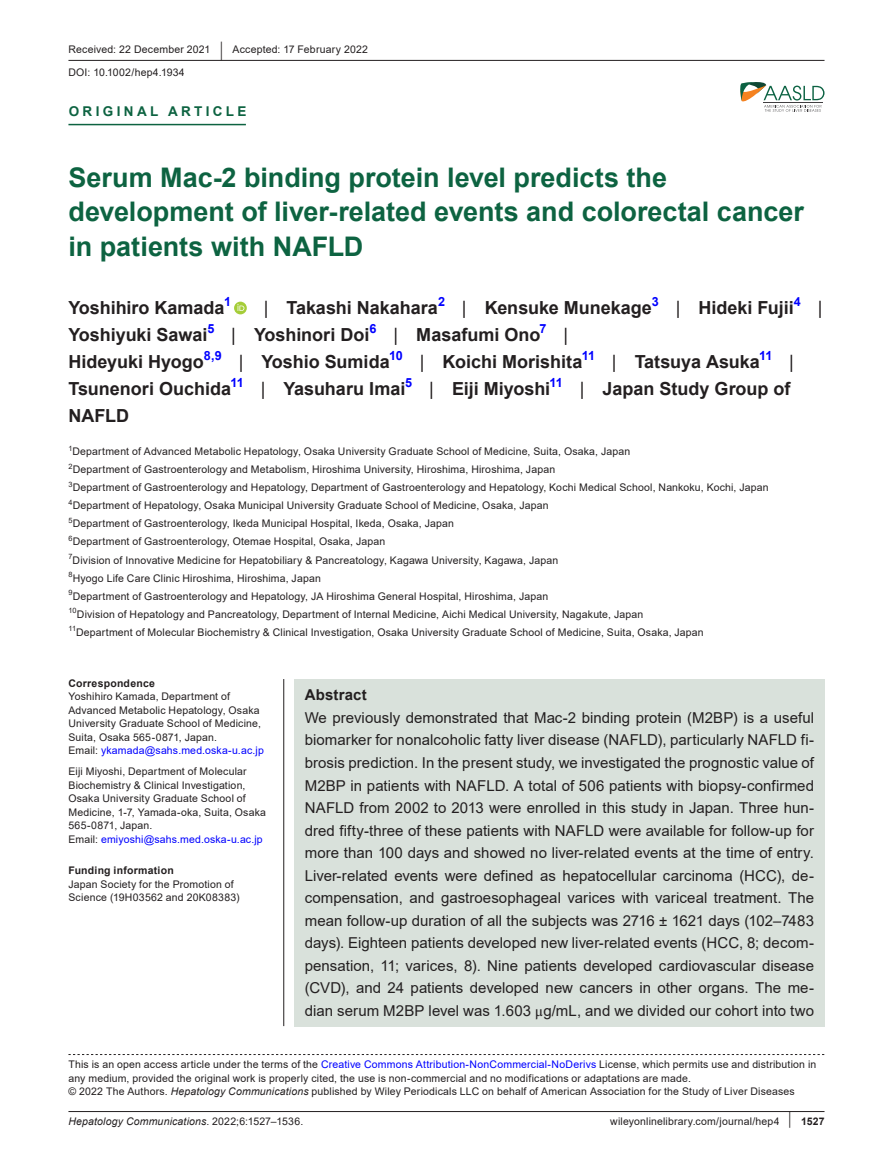
<style>
.page{position:relative;width:893px;height:1174px;background:#fff}
.page>*{position:absolute;margin:0;border:0;box-sizing:border-box;transform-origin:0 0}
.t1{font:700 27px/34.5px "Arial";color:#0d6341}
.t2{font:700 18px/27px "Arial";color:#231f20}
.t3{font:15px/22.5px "Arial";letter-spacing:.005em;color:#231f20;text-align:justify}
.t4{font:700 15px "Arial";letter-spacing:.01em;color:#231f20}
.t5{font:700 13.5px "Arial";letter-spacing:.25em;color:#0d6341}
.t6{font:10.5px/13.5px "Arial";letter-spacing:.015em;color:#231f20}
.t7{font:italic 10.5px "Arial";letter-spacing:.015em;color:#231f20}
.t8{font:700 10.5px "Arial";letter-spacing:.02em;color:#231f20}
.s1{font-size:19.5px}
.s2{font-weight:400}
.s3{color:#00f}
.s4{font-family:"STIX"}
.s5{font-style:italic}
.s6{font-style:normal}
.s7{font-size:17.4px}
.s8{font-weight:700}
</style>
<div class="page">
<hr style="left:68px;top:1111px;width:756px;height:1px;background:#231f20">
<svg style="left:740px;top:82px;width:84px;height:30px"></svg>
<hr style="left:68px;top:60px;width:756px;height:1px;background:#231f20">
<hr style="left:68px;top:124px;width:178px;height:1px;background:#0d6341">
<svg style="left:234px;top:302px;width:13px;height:12px"></svg>
<svg style="left:237px;top:304px;width:7px;height:7px"></svg>
<svg style="left:68px;top:1054px;width:756px;height:1px"></svg>
<div style="left:294px;top:679px;width:530px;height:347px;background:#d9e1db"></div>
<hr style="left:283px;top:679px;width:1px;height:347px;background:#231f20">
<p class="t6" style="left:68px;top:38px;width:301px;line-height:22.5px">Received: 22 December 2021 <span class="s1">|</span> Accepted: 17 February 2022<br>DOI: 10.1002/hep4.1934</p>
<p class="t5" style="left:69px;top:102px;width:179px">ORIGINAL ARTICLE</p>
<h1 class="t1" style="left:68px;top:160px;width:737px">Serum Mac-2 binding protein level predicts the development of liver-related events and colorectal cancer in patients with NAFLD</h1>
<h2 class="t2" style="left:68px;top:295px;width:164px">Yoshihiro Kamada<sup>1</sup></h2>
<p class="t2" style="left:68px;top:295px;width:755px;text-indent:195px"><span class="s2">|</span> Takashi Nakahara<sup>2</sup> <span class="s2">|</span> Kensuke Munekage<sup>3</sup> <span class="s2">|</span> Hideki Fujii<sup>4</sup> <span class="s2">| </span>Yoshiyuki Sawai<sup>5</sup> <span class="s2">|</span> Yoshinori Doi<sup>6</sup> <span class="s2">|</span> Masafumi Ono<sup>7</sup> <span class="s2">|<br></span>Hideyuki Hyogo<sup>8,9</sup> <span class="s2">|</span> Yoshio Sumida<sup>10</sup> <span class="s2">|</span> Koichi Morishita<sup>11</sup> <span class="s2">|</span> Tatsuya Asuka<sup>11</sup> <span class="s2">| </span>Tsunenori Ouchida<sup>11</sup> <span class="s2">|</span> Yasuharu Imai<sup>5</sup> <span class="s2">|</span> Eiji Miyoshi<sup>11</sup> <span class="s2">|</span> Japan Study Group of NAFLD</p>
<p class="t6" style="left:68px;top:443px;width:702px;line-height:18px"><sup>1</sup>Department of Advanced Metabolic Hepatology, Osaka University Graduate School of Medicine, Suita, Osaka, Japan<br><sup>2</sup>Department of Gastroenterology and Metabolism, Hiroshima University, Hiroshima, Hiroshima, Japan<br><sup>3</sup>Department of Gastroenterology and Hepatology, Department of Gastroenterology and Hepatology, Kochi Medical School, Nankoku, Kochi, Japan <sup>4</sup>Department of Hepatology, Osaka Municipal University Graduate School of Medicine, Osaka, Japan<br><sup>5</sup>Department of Gastroenterology, Ikeda Municipal Hospital, Ikeda, Osaka, Japan<br><sup>6</sup>Department of Gastroenterology, Otemae Hospital, Osaka, Japan<br><sup>7</sup>Division of Innovative Medicine for Hepatobiliary &amp; Pancreatology, Kagawa University, Kagawa, Japan<br><sup>8</sup>Hyogo Life Care Clinic Hiroshima, Hiroshima, Japan<br><sup>9</sup>Department of Gastroenterology and Hepatology, JA Hiroshima General Hospital, Hiroshima, Japan<br><sup>10</sup>Division of Hepatology and Pancreatology, Department of Internal Medicine, Aichi Medical University, Nagakute, Japan<br><sup>11</sup>Department of Molecular Biochemistry &amp; Clinical Investigation, Osaka University Graduate School of Medicine, Suita, Osaka, Japan</p>
<p class="t8" style="left:68px;top:675px;width:88px">Correspondence</p>
<p class="t6" style="left:68px;top:689px;width:197px">Yoshihiro Kamada, Department of Advanced Metabolic Hepatology, Osaka University Graduate School of Medicine, Suita, Osaka 565-0871, Japan.<br>Email: <span class="s3">ykamada@sahs.med.oska-u.ac.jp</span></p>
<p class="t6" style="left:68px;top:764px;width:199px">Eiji Miyoshi, Department of Molecular Biochemistry &amp; Clinical Investigation, Osaka University Graduate School of Medicine, 1-7, Yamada-oka, Suita, Osaka 565-0871, Japan.<br>Email: <span class="s3">emiyoshi@sahs.med.oska-u.ac.jp</span></p>
<p class="t8" style="left:68px;top:863px;width:107px">Funding information</p>
<p class="t6" style="left:68px;top:877px;width:173px">Japan Society for the Promotion of<br>Science (19H03562 and 20K08383)</p>
<h3 class="t4" style="left:305px;top:684px;width:64px">Abstract</h3>
<p class="t3" style="left:305px;top:706px;width:511px">We previously demonstrated that Mac-2 binding protein (M2BP) is a useful biomarker for nonalcoholic fatty liver disease (NAFLD), particularly NAFLD fi&shy;brosis prediction. In the present study, we investigated the prognostic value of M2BP in patients with NAFLD. A total of 506 patients with biopsy-confirmed NAFLD from 2002 to 2013 were enrolled in this study in Japan. Three hun&shy;dred fifty-three of these patients with NAFLD were available for follow-up for more than 100 days and showed no liver-related events at the time of entry.<br>Liver-related events were defined as hepatocellular carcinoma (HCC), de&shy;compensation, and gastroesophageal varices with variceal treatment. The mean follow-up duration of all the subjects was 2716 ± 1621 days (102–7483 days). Eighteen patients developed new liver-related events (HCC, 8; decom&shy;pensation, 11; varices, 8). Nine patients developed cardiovascular disease (CVD), and 24 patients developed new cancers in other organs. The me&shy;dian serum M2BP level was 1.603 <span class="s4">μ</span>g/mL, and we divided our cohort into two</p>
<p class="t6" style="left:68px;top:1057px;width:749px">This is an open access article under the terms of the <span class="s3">Creative Commons Attribution-NonCommercial-NoDerivs</span> License, which permits use and distribution in any medium, provided the original work is properly cited, the use is non-commercial and no modifications or adaptations are made.<br>© 2022 The Authors. <span class="s5">Hepatology Communications</span> published by Wiley Periodicals LLC on behalf of American Association for the Study of Liver Diseases</p>
<p class="t7" style="left:68px;top:1115px;width:236px">Hepatology Communications<span class="s6">. 2022;6:1527–1536.</span></p>
<p class="t6" style="left:610px;top:1114px;width:216px">wileyonlinelibrary.com/journal/hep4 <span class="s7">|</span> <span class="s8">1527</span></p>
</div>
